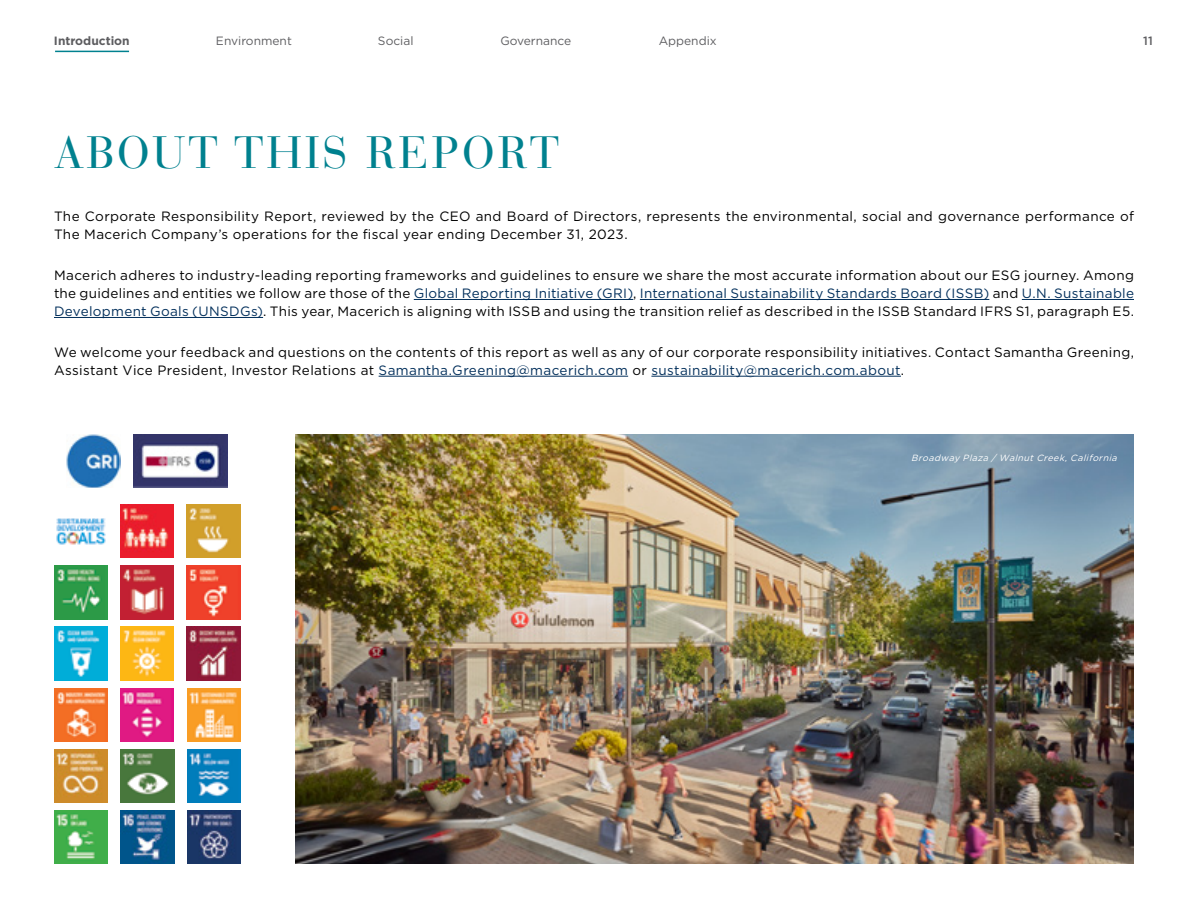
<style>
.page{position:relative;width:1188px;height:918px;background:#fff}
.page>*{position:absolute;margin:0;border:0;box-sizing:border-box;transform-origin:0 0}
.t1{font:45px "Bauer Bodoni Std";letter-spacing:.065em;color:#00818f}
.t2{font:13.5px/18px "Gotham";letter-spacing:.025em;color:#000}
.t3{font:12px "Gotham";color:#5d5d60}
.t4{font:700 12px "Gotham";color:#5d5d60}
.t5{font:500 12px "Gotham";color:#5d5d60}
.t6{font:italic 9px "Gotham";color:#fff}
.s1{color:#022f5b}
</style>
<div class="page">
<hr style="left:414px;top:299px;width:219px;height:1px;background:#022f5b">
<hr style="left:640px;top:299px;width:349px;height:1px;background:#022f5b">
<hr style="left:1022px;top:299px;width:112px;height:1px;background:#022f5b">
<hr style="left:54px;top:317px;width:209px;height:1px;background:#022f5b">
<hr style="left:379px;top:376px;width:249px;height:1px;background:#022f5b">
<hr style="left:651px;top:376px;width:250px;height:1px;background:#022f5b">
<img style="left:296px;top:435px;width:838px;height:429px">
<img style="left:54px;top:627px;width:54px;height:53px">
<img style="left:54px;top:688px;width:53px;height:54px">
<img style="left:54px;top:749px;width:53px;height:54px">
<img style="left:54px;top:566px;width:54px;height:53px">
<img style="left:56px;top:518px;width:50px;height:26px">
<img style="left:54px;top:811px;width:53px;height:53px">
<img style="left:120px;top:627px;width:54px;height:53px">
<img style="left:121px;top:688px;width:53px;height:54px">
<img style="left:121px;top:749px;width:53px;height:54px">
<img style="left:120px;top:566px;width:54px;height:53px">
<img style="left:121px;top:505px;width:53px;height:53px">
<img style="left:121px;top:811px;width:53px;height:53px">
<img style="left:187px;top:627px;width:53px;height:53px">
<img style="left:187px;top:688px;width:54px;height:54px">
<img style="left:187px;top:749px;width:54px;height:54px">
<img style="left:187px;top:566px;width:53px;height:53px">
<img style="left:187px;top:505px;width:53px;height:53px">
<img style="left:187px;top:811px;width:54px;height:53px">
<img style="left:133px;top:435px;width:95px;height:52px">
<img style="left:67px;top:435px;width:53px;height:52px">
<hr style="left:55px;top:51px;width:74px;height:1px;background:#00818f">
<p class="t4" style="left:54px;top:33px;width:77px">Introduction</p>
<p class="t3" style="left:216px;top:33px;width:77px">Environment</p>
<p class="t3" style="left:378px;top:33px;width:37px">Social</p>
<p class="t3" style="left:500px;top:33px;width:72px">Governance</p>
<p class="t3" style="left:659px;top:33px;width:59px">Appendix</p>
<p class="t5" style="left:1143px;top:33px;width:11px">11</p>
<h1 class="t1" style="left:54px;top:126px;width:507px">ABOUT THIS REPORT</h1>
<p class="t2" style="left:54px;top:207px;width:1082px">The Corporate Responsibility Report, reviewed by the CEO and Board of Directors, represents the environmental, social and governance performance of<br>The Macerich Company’s operations for the fiscal year ending December 31, 2023.</p>
<p class="t2" style="left:54px;top:266px;width:1082px;text-align:justify">Macerich adheres to industry-leading reporting frameworks and guidelines to ensure we share the most accurate information about our ESG journey. Among the guidelines and entities we follow are those of the <span class="s1">Global Reporting Initiative (GRI)</span>, <span class="s1">International Sustainability Standards Board (ISSB)</span> and <span class="s1">U.N. Sustainable Development Goals (UNSDGs)</span>. This year, Macerich is aligning with ISSB and using the transition relief as described in the ISSB Standard IFRS S1, paragraph E5.</p>
<p class="t2" style="left:54px;top:343px;width:1082px">We welcome your feedback and questions on the contents of this report as well as any of our corporate responsibility initiatives. Contact Samantha Greening,<br>Assistant Vice President, Investor Relations at <span class="s1">Samantha.Greening@macerich.com</span> or <span class="s1">sustainability@macerich.com.about</span>.</p>
<p class="t6" style="left:911px;top:452px;width:210px">Broadway Plaza /WalnutCreek,California</p>
</div>
